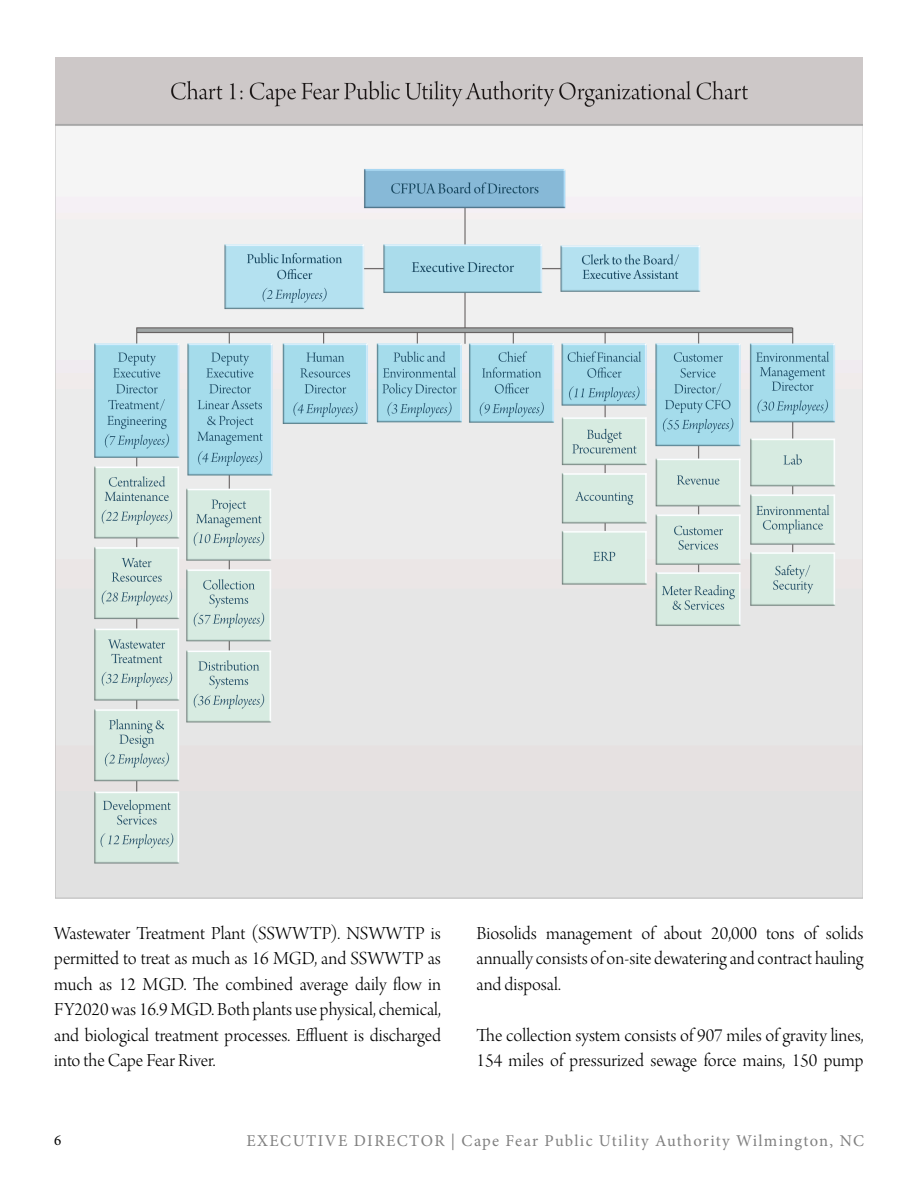
<style>
.page{position:relative;width:918px;height:1188px;background:#fff}
.page>*{position:absolute;margin:0;border:0;box-sizing:border-box;transform-origin:0 0}
.t1{font:19.5px/25.5px "Arno Pro Light Display";color:#000;text-align:justify}
.t2{font:16.5px "Minion Pro";letter-spacing:.08em;color:#808080}
.t3{font:15px "Minion Pro";color:#000}
</style>
<div class="page">
<img style="left:56px;top:58px;width:806px;height:841px">
<p class="t1" style="left:54px;top:922px;width:388px">Wastewater Treatment Plant (SSWWTP). NSWWTP is permitted to treat as much as 16 MGD, and SSWWTP as much as 12 MGD. The combined average daily flow in FY2020 was 16.9 MGD. Both plants use physical, chemical, and biological treatment processes. Effluent is discharged into the Cape Fear River.</p>
<p class="t1" style="left:477px;top:922px;width:389px">Biosolids management of about 20,000 tons of solids annually consists of on-site dewatering and contract hauling and disposal.</p>
<p class="t1" style="left:477px;top:1024px;width:389px">The collection system consists of 907 miles of gravity lines,<br>154 miles of pressurized sewage force mains, 150 pump</p>
<p class="t3" style="left:54px;top:1134px;width:9px">6</p>
<p class="t2" style="left:246px;top:1134px;width:619px">EXECUTIVE DIRECTOR | Cape Fear Public Utility Authority Wilmington, NC</p>
</div>
